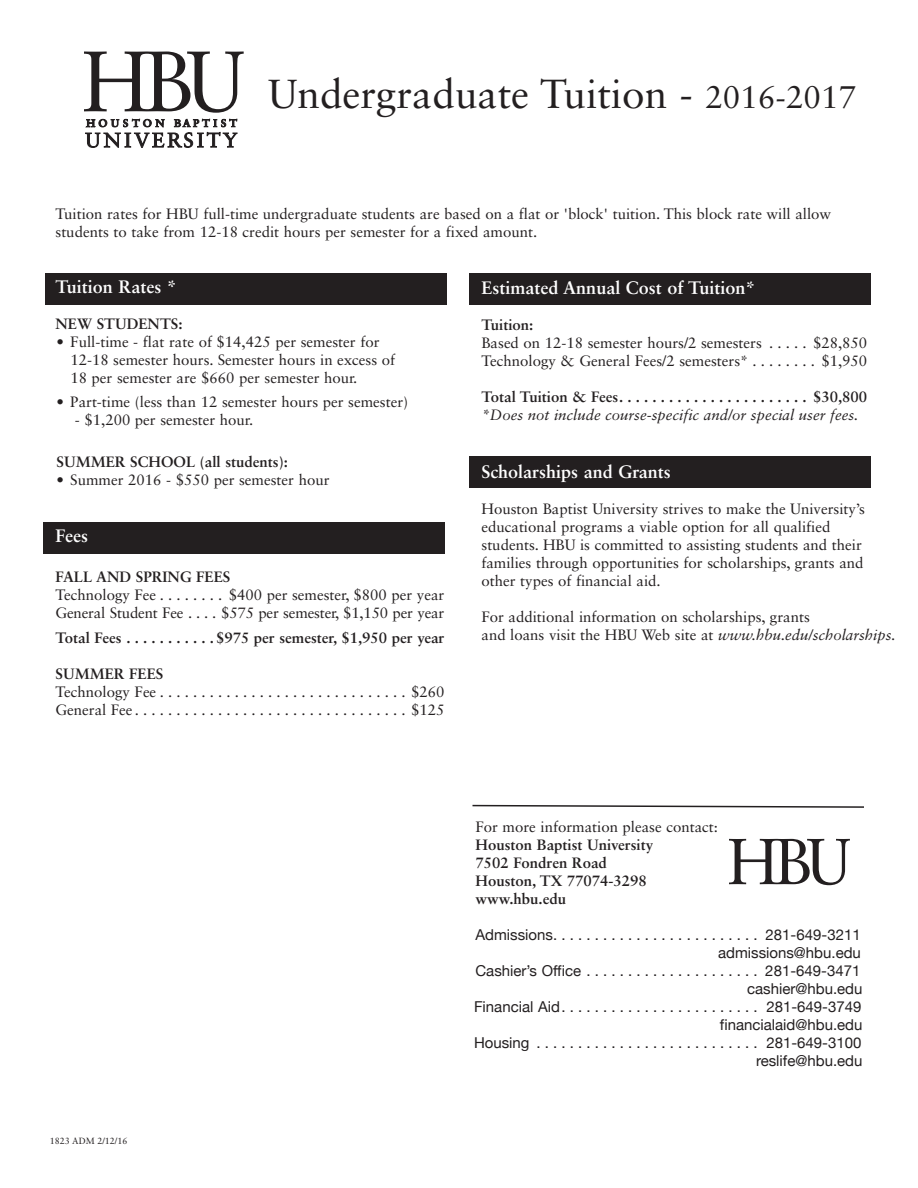
<style>
.page{position:relative;width:918px;height:1188px;background:#fff}
.page>*{position:absolute;margin:0;border:0;box-sizing:border-box;transform-origin:0 0}
.t1{font:40.5px "Sabon LT Std";color:#231f20}
.heads{font:700 18px "Sabon LT Std";color:#fff}
.t2{font:15px/18px "Sabon LT Std";color:#231f20}
.t3{font:15px "Helvetica Neue";color:#231f20}
.t4{font:700 15px "Sabon LT Std";color:#231f20}
.t5{font:italic 15px "Sabon LT Std";color:#231f20}
.t6{font:9px "Sabon LT Std";color:#231f20}
.s1{font-size:31.5px}
.s2{font-style:italic}
</style>
<div class="page">
<div style="left:45px;top:273px;width:402px;height:31px;background:#231f20"></div>
<div style="left:44px;top:522px;width:402px;height:31px;background:#231f20"></div>
<div style="left:470px;top:273px;width:402px;height:31px;background:#231f20"></div>
<div style="left:470px;top:456px;width:402px;height:32px;background:#231f20"></div>
<svg style="left:472px;top:804px;width:392px;height:4px"></svg>
<svg style="left:84px;top:52px;width:160px;height:61px"></svg>
<svg style="left:85px;top:119px;width:152px;height:28px"></svg>
<svg style="left:729px;top:839px;width:121px;height:46px"></svg>
<p class="t1" style="left:268px;top:69px;width:589px">Undergraduate Tuition - <span class="s1">2016-2017</span></p>
<p class="t2" style="left:56px;top:205px;width:777px">Tuition rates for HBU full-time undergraduate students are based on a flat or 'block' tuition. This block rate will allow students to take from 12-18 credit hours per semester for a fixed amount.</p>
<p class="heads" style="left:482px;top:277px;width:276px">Estimated Annual Cost of Tuition*</p>
<p class="t4" style="left:482px;top:316px;width:53px">Tuition:</p>
<p class="t2" style="left:482px;top:334px;width:286px">Based on 12-18 semester hours/2 semesters ......</p>
<p class="t2" style="left:813px;top:334px;width:56px">$28,850</p>
<p class="t2" style="left:482px;top:352px;width:276px">Technology &amp; General Fees/2 semesters* ........</p>
<p class="t2" style="left:821px;top:352px;width:47px">$1,950</p>
<p class="t4" style="left:482px;top:388px;width:387px">Total Tuition &amp; Fees . . . . . . . . . . . . . . . . . . . . . . . $30,800</p>
<p class="t5" style="left:482px;top:406px;width:378px">*Does not include course-specific and/or special user fees.</p>
<p class="heads" style="left:56px;top:275px;width:123px">Tuition Rates *</p>
<p class="t4" style="left:56px;top:314px;width:129px">NEW STUDENTS:</p>
<p class="t2" style="left:70px;top:332px;width:326px;text-indent:-14px">• Full-time - flat rate of $14,425 per semester for<br>12-18 semester hours. Semester hours in excess of<br>18 per semester are $660 per semester hour.</p>
<p class="t2" style="left:57px;top:392px;width:353px">• Part-time (less than 12 semester hours per semester)</p>
<p class="t2" style="left:75px;top:410px;width:180px">- $1,200 per semester hour.</p>
<p class="t4" style="left:57px;top:452px;width:233px">SUMMER SCHOOL (all students):</p>
<p class="t2" style="left:57px;top:470px;width:274px">• Summer 2016 - $550 per semester hour</p>
<p class="heads" style="left:482px;top:460px;width:191px">Scholarships and Grants</p>
<p class="t2" style="left:482px;top:499px;width:385px">Houston Baptist University strives to make the University’s educational programs a viable option for all qualified students. HBU is committed to assisting students and their families through opportunities for scholarships, grants and other types of financial aid.</p>
<p class="t2" style="left:482px;top:607px;width:416px">For additional information on scholarships, grants<br>and loans visit the HBU Web site at <span class="s2">www.hbu.edu/scholarships.</span></p>
<p class="heads" style="left:56px;top:525px;width:34px">Fees</p>
<p class="t4" style="left:56px;top:567px;width:176px">FALL AND SPRING FEES</p>
<p class="t2" style="left:56px;top:586px;width:110px">Technology Fee ........</p>
<p class="t2" style="left:229px;top:586px;width:217px">$400 per semester, $800 per year</p>
<p class="t2" style="left:56px;top:604px;width:133px">General Student Fee .....</p>
<p class="t2" style="left:221px;top:604px;width:225px">$575 per semester, $1,150 per year</p>
<p class="t4" style="left:56px;top:629px;width:390px">Total Fees . . . . . . . . . . $975 per semester, $1,950 per year</p>
<p class="t4" style="left:56px;top:665px;width:109px">SUMMER FEES</p>
<p class="t2" style="left:56px;top:683px;width:110px">Technology Fee ..............................</p>
<p class="t2" style="left:411px;top:683px;width:35px">$260</p>
<p class="t2" style="left:56px;top:701px;width:85px">General Fee .................................</p>
<p class="t2" style="left:411px;top:701px;width:35px">$125</p>
<p class="t6" style="left:50px;top:1136px;width:79px">1823 ADM 2/12/16</p>
<p class="t2" style="left:476px;top:818px;width:244px">For more information please contact:</p>
<p class="t4" style="left:476px;top:835px;width:179px">Houston Baptist University</p>
<p class="t4" style="left:476px;top:853px;width:133px">7502 Fondren Road</p>
<p class="t4" style="left:476px;top:871px;width:173px">Houston, TX 77074-3298</p>
<p class="t4" style="left:476px;top:889px;width:92px">www.hbu.edu</p>
<p class="t3" style="left:476px;top:926px;width:387px">Admissions . . . . . . . . . . . . . . . . . . . . . . . . 281-649-3211</p>
<p class="t3" style="left:718px;top:944px;width:144px">admissions@hbu.edu</p>
<p class="t3" style="left:476px;top:962px;width:386px">Cashier’s Office . . . . . . . . . . . . . . . . . . . . . 281-649-3471</p>
<p class="t3" style="left:747px;top:980px;width:117px">cashier@hbu.edu</p>
<p class="t3" style="left:474px;top:998px;width:389px">Financial Aid . . . . . . . . . . . . . . . . . . . . . . . . 281-649-3749</p>
<p class="t3" style="left:720px;top:1016px;width:144px">financialaid@hbu.edu</p>
<p class="t3" style="left:474px;top:1034px;width:389px">Housing . . . . . . . . . . . . . . . . . . . . . . . . . . . 281-649-3100</p>
<p class="t3" style="left:756px;top:1052px;width:108px">reslife@hbu.edu</p>
</div>
